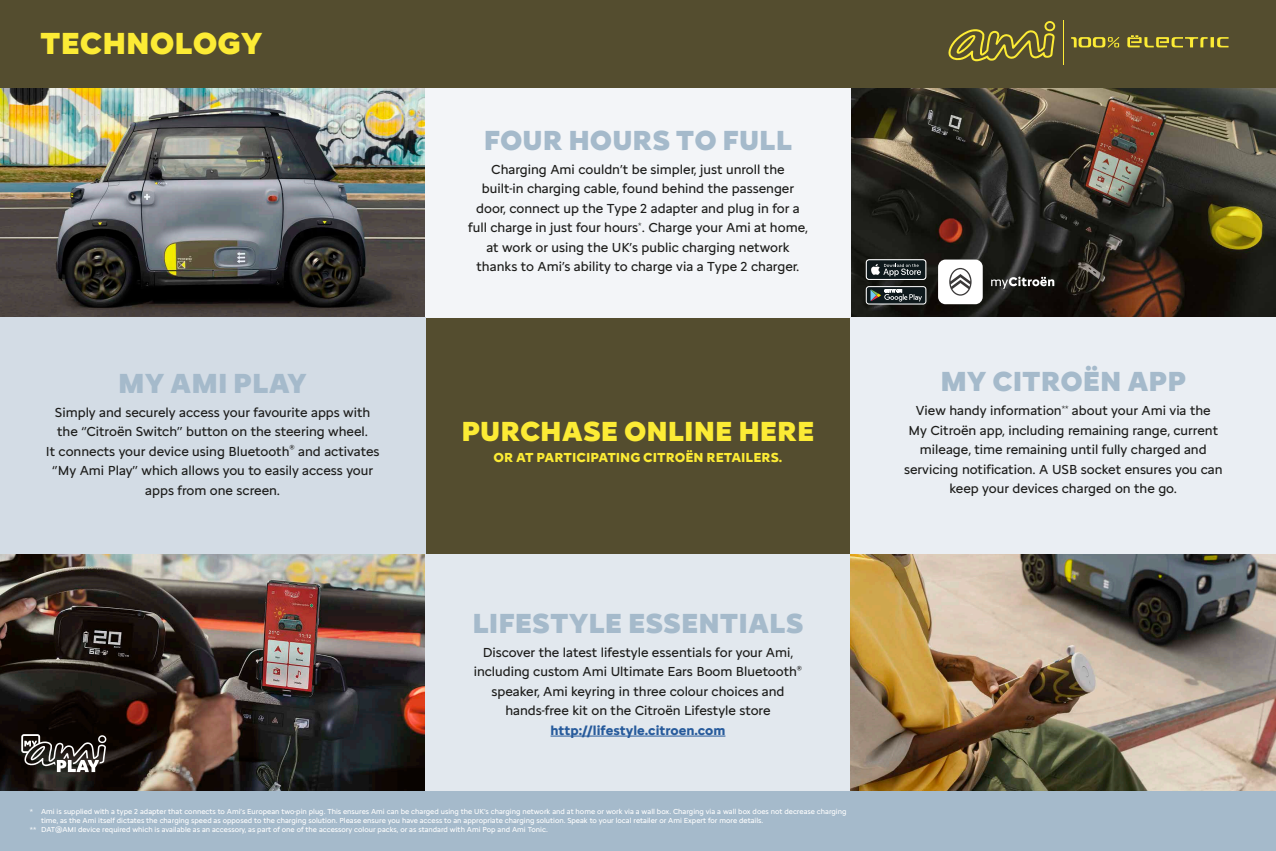
<style>
.page{position:relative;width:1276px;height:851px;background:#fff}
.page>*{position:absolute;margin:0;border:0;box-sizing:border-box;transform-origin:0 0}
.t1{font:900 31.5px "Citroen Type";color:#fceb35}
.t2{font:900 28.5px "Citroen Type";color:#a5bacb}
.t3{font:900 28.5px "Citroen Type";color:#fceb35}
.t4{font:13.5px/19.5px "Citroen Type";color:#1d1d1b;text-align:center}
.t5{font:700 13.5px "Citroen Type";color:#fceb35}
.t6{font:7.5px/9px "Citroen Type";color:#fff}
.s1{font-weight:700;color:#275b9c}
</style>
<div class="page">
<img style="left:0;top:554px;width:425px;height:237px">
<img style="left:850px;top:87px;width:426px;height:230px">
<div style="left:423px;top:317px;width:436px;height:237px;background:#544d2f"></div>
<img style="left:0;top:87px;width:425px;height:230px">
<div style="left:425px;top:86px;width:425px;height:231px;background:#f3f5f8"></div>
<div style="left:850px;top:317px;width:426px;height:240px;background:#eaeef3"></div>
<div style="left:0;top:317px;width:425px;height:237px;background:#d3dce5"></div>
<div style="left:425px;top:554px;width:425px;height:240px;background:#e2e8ee"></div>
<hr style="left:550px;top:735px;width:175px;height:1px;background:#275b9c">
<div style="left:0;top:0;width:1276px;height:87px;background:#544d2f"></div>
<svg style="left:1210px;top:37px;width:4px;height:10px"></svg>
<svg style="left:1217px;top:37px;width:11px;height:10px"></svg>
<svg style="left:1127px;top:35px;width:80px;height:12px"></svg>
<svg style="left:948px;top:21px;width:107px;height:41px"></svg>
<hr style="left:1062px;top:20px;width:1px;height:45px;background:#fceb35">
<svg style="left:1071px;top:37px;width:48px;height:11px"></svg>
<img style="left:850px;top:554px;width:426px;height:237px">
<div style="left:0;top:791px;width:1276px;height:59px;background:#a5bacb"></div>
<svg style="left:866px;top:259px;width:60px;height:20px"></svg>
<div style="left:866px;top:259px;width:60px;height:20px;border:1px solid #fff;border-radius:3px"></div>
<svg style="left:866px;top:286px;width:60px;height:18px"></svg>
<div style="left:866px;top:286px;width:60px;height:18px;border:1px solid #fff;border-radius:3px"></div>
<svg style="left:991px;top:276px;width:63px;height:13px"></svg>
<div style="left:938px;top:259px;width:44px;height:45px;background:#fff;border-radius:7px"></div>
<svg style="left:949px;top:268px;width:22px;height:27px"></svg>
<svg style="left:21px;top:734px;width:85px;height:38px"></svg>
<p class="t1" style="left:40px;top:19px;width:224px">TECHNOLOGY</p>
<p class="t2" style="left:118px;top:361px;width:190px">MY AMI PLAY</p>
<p class="t4" style="left:46px;top:401px;width:335px">Simply and securely access your favourite apps with the ‘’Citroën Switch’’ button on the steering wheel.<br>It connects your device using Bluetooth<sup>®</sup> and activates ‘’My Ami Play’’ which allows you to easily access your apps from one screen.</p>
<p class="t2" style="left:484px;top:119px;width:310px">FOUR HOURS TO FULL</p>
<p class="t4" style="left:468px;top:158px;width:341px">Charging Ami couldn’t be simpler, just unroll the<br>built-in charging cable, found behind the passenger door, connect up the Type 2 adapter and plug in for a full charge in just four hours<sup>*</sup>. Charge your Ami at home, at work or using the UK’s public charging network thanks to Ami’s ability to charge via a Type 2 charger.</p>
<p class="t3" style="left:461px;top:409px;width:355px">PURCHASE ONLINE HERE</p>
<p class="t5" style="left:494px;top:447px;width:290px">OR AT PARTICIPATING CITROËN RETAILERS.</p>
<p class="t2" style="left:472px;top:601px;width:333px">LIFESTYLE ESSENTIALS</p>
<p class="t4" style="left:474px;top:641px;width:330px">Discover the latest lifestyle essentials for your Ami, including custom Ami Ultimate Ears Boom Bluetooth<sup>® </sup>speaker, Ami keyring in three colour choices and hands-free kit on the Citroën Lifestyle store <span class="s1">http://lifestyle.citroen.com</span></p>
<p class="t6" style="left:41px;top:806px;width:807px;text-indent:-11px">* Ami is supplied with a type 2 adapter that connects to Ami’s European two-pin plug. This ensures Ami can be charged using the UK’s charging network and at home or work via a wall box. Charging via a wall box does not decrease charging time, as the Ami itself dictates the charging speed as opposed to the charging solution. Please ensure you have access to an appropriate charging solution. Speak to your local retailer or Ami Expert for more details.</p>
<p class="t6" style="left:30px;top:824px;width:519px">** DAT@AMI device required which is available as an accessory, as part of one of the accessory colour packs, or as standard with Ami Pop and Ami Tonic.</p>
<p class="t2" style="left:940px;top:360px;width:247px">MY CITROËN APP</p>
<p class="t4" style="left:904px;top:400px;width:320px">View handy information<sup>**</sup> about your Ami via the<br>My Citroën app, including remaining range, current mileage, time remaining until fully charged and servicing notification. A USB socket ensures you can keep your devices charged on the go.</p>
</div>
